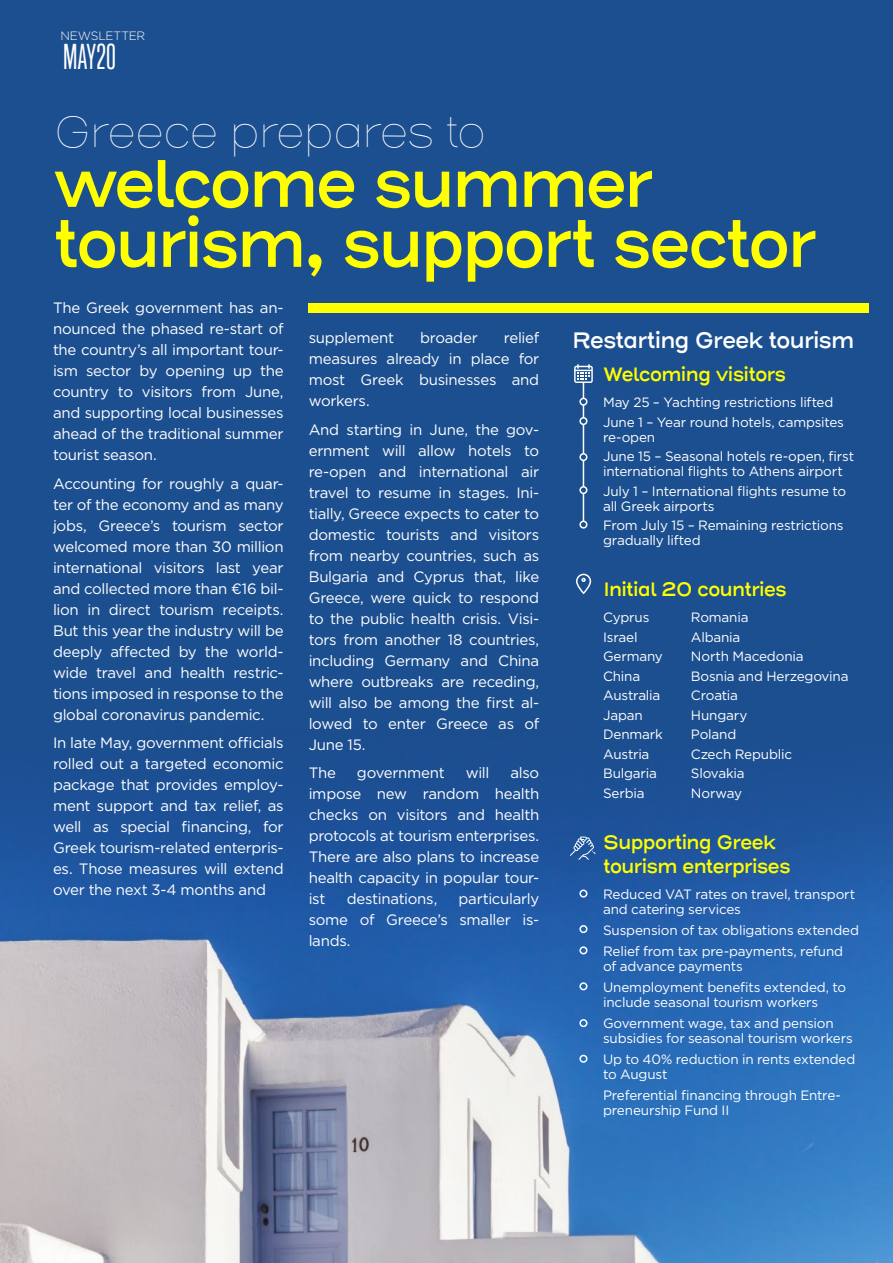
<style>
.page{position:relative;width:893px;height:1263px;background:#1c4f8f}
.page>*{position:absolute;margin:0;border:0;box-sizing:border-box;transform-origin:0 0}
.t1{font:600 67.5px/60px "Henderson Sans Basic";letter-spacing:-.07em;color:#ff0;scale:.95 1}
.t2{font:100 45px "Henderson Sans Basic";letter-spacing:-.065em;color:#fff;scale:.95 1}
.t3{font:32.85px "Trump Gothic Pro";letter-spacing:.005em;color:#fff}
.t4{font:600 22.5px "Henderson Sans Basic";letter-spacing:-.06em;color:#fff;scale:.95 1}
.t5{font:600 19.5px/24px "Henderson Sans Basic";letter-spacing:-.06em;color:#ff0;scale:.95 1}
.t6{font:15px/21px "Gotham Pro";letter-spacing:-.02em;color:#fff;text-align:justify}
.t7{font:13.5px/19.5px "Gotham Pro";letter-spacing:-.015em;color:#fff}
.t8{font:300 12px "Gotham Pro";letter-spacing:-.015em;color:#fff}
</style>
<div class="page">
<img style="left:0;top:912px;width:893px;height:351px">
<div style="left:0;top:725px;width:893px;height:187px;background:linear-gradient(to bottom,#1b4c8c,#2059a7)"></div>
<svg style="left:574px;top:364px;width:19px;height:19px"></svg>
<div style="left:309px;top:303px;width:560px;height:10px;background:#ff0"></div>
<hr style="left:583px;top:382px;width:1px;height:139px;background:#fff">
<div style="left:580px;top:398px;width:7px;height:7px;background:#1c4f8f;border-radius:50%"></div>
<div style="left:579px;top:398px;width:8px;height:8px;border:2px solid #fff;border-radius:50%"></div>
<div style="left:580px;top:454px;width:7px;height:6px;background:#1c4f8f;border-radius:50%"></div>
<div style="left:579px;top:453px;width:8px;height:8px;border:2px solid #fff;border-radius:50%"></div>
<div style="left:580px;top:418px;width:7px;height:6px;background:#1c4f8f;border-radius:50%"></div>
<div style="left:579px;top:417px;width:8px;height:8px;border:2px solid #fff;border-radius:50%"></div>
<div style="left:580px;top:487px;width:7px;height:6px;background:#1c4f8f;border-radius:50%"></div>
<div style="left:579px;top:486px;width:8px;height:8px;border:2px solid #fff;border-radius:50%"></div>
<div style="left:579px;top:520px;width:8px;height:9px;border:2px solid #fff;border-radius:50%"></div>
<div style="left:579px;top:889px;width:8px;height:8px;border:2px solid #fff;border-radius:50%"></div>
<div style="left:579px;top:925px;width:8px;height:8px;border:2px solid #fff;border-radius:50%"></div>
<div style="left:579px;top:946px;width:8px;height:8px;border:2px solid #fff;border-radius:50%"></div>
<div style="left:579px;top:982px;width:8px;height:8px;border:2px solid #fff;border-radius:50%"></div>
<div style="left:579px;top:1019px;width:8px;height:8px;border:2px solid #fff;border-radius:50%"></div>
<div style="left:579px;top:1055px;width:8px;height:8px;border:2px solid #fff;border-radius:50%"></div>
<div style="left:576px;top:574px;width:15px;height:20px;border:2px solid #fff;border-radius:7px"></div>
<svg style="left:581px;top:578px;width:5px;height:4px"></svg>
<svg style="left:570px;top:836px;width:26px;height:24px"></svg>
<p class="t8" style="left:61px;top:29px;width:86px">NEWSLETTER</p>
<h3 class="t3" style="left:63px;top:38px;width:55px">MAY20</h3>
<h2 class="t2" style="left:53px;top:104px;width:458px">Greece prepares to</h2>
<h1 class="t1" style="left:53px;top:156px;width:806px">welcome summer tourism, support sector</h1>
<p class="t6" style="left:53px;top:297px;width:232px">The Greek government has an&shy;nounced the phased re-start of the country’s all important tour&shy;ism sector by opening up the country to visitors from June, and supporting local businesses ahead of the traditional summer tourist season.</p>
<p class="t6" style="left:53px;top:473px;width:232px">Accounting for roughly a quar&shy;ter of the economy and as many jobs, Greece’s tourism sector welcomed more than 30 million international visitors last year and collected more than €16 bil&shy;lion in direct tourism receipts.<br>But this year the industry will be deeply affected by the world&shy;wide travel and health restric&shy;tions imposed in response to the global coronavirus pandemic.</p>
<p class="t6" style="left:53px;top:732px;width:232px">In late May, government officials rolled out a targeted economic package that provides employ&shy;ment support and tax relief, as well as special financing, for Greek tourism-related enterpris&shy;es. Those measures will extend over the next 3-4 months and</p>
<p class="t6" style="left:309px;top:327px;width:232px;text-indent:195px">relief measures already in place for most Greek businesses and workers.</p>
<p class="t6" style="left:309px;top:419px;width:232px">And starting in June, the gov&shy;ernment will allow hotels to re-open and international air travel to resume in stages. Ini&shy;tially, Greece expects to cater to domestic tourists and visitors from nearby countries, such as Bulgaria and Cyprus that, like Greece, were quick to respond to the public health crisis. Visi&shy;tors from another 18 countries, including Germany and China where outbreaks are receding, will also be among the first al&shy;lowed to enter Greece as of June 15.</p>
<p class="t6" style="left:309px;top:762px;width:29px">The</p>
<p class="t6" style="left:357px;top:762px;width:89px">government</p>
<p class="t6" style="left:466px;top:762px;width:25px">will</p>
<p class="t6" style="left:309px;top:327px;width:87px">supplement</p>
<p class="t6" style="left:420px;top:327px;width:59px">broader</p>
<p class="t6" style="left:309px;top:762px;width:232px;text-indent:202px">also impose new random health checks on visitors and health protocols at tourism enterprises.<br>There are also plans to increase health capacity in popular tour&shy;ist</p>
<p class="t6" style="left:309px;top:888px;width:232px;text-indent:150px">particularly some of Greece’s smaller is&shy;lands.</p>
<p class="t6" style="left:347px;top:888px;width:92px">destinations,</p>
<h3 class="t4" style="left:572px;top:326px;width:299px">Restarting Greek tourism</h3>
<h3 class="t5" style="left:603px;top:363px;width:194px">Welcoming visitors</h3>
<p class="t7" style="left:603px;top:392px;width:242px">May 25 – Yachting restrictions lifted<br>June 1 – Year round hotels, campsites</p>
<p class="t7" style="left:603px;top:427px;width:253px">re-open<br>June 15 – Seasonal hotels re-open, first</p>
<p class="t7" style="left:603px;top:461px;width:245px">international flights to Athens airport<br>July 1 – International flights resume to</p>
<p class="t7" style="left:603px;top:496px;width:242px">all Greek airports<br>From July 15 – Remaining restrictions</p>
<p class="t7" style="left:603px;top:530px;width:99px">gradually lifted</p>
<h3 class="t5" style="left:603px;top:578px;width:195px">Initial 20 countries</h3>
<p class="t7" style="left:691px;top:608px;width:159px">Romania<br>Albania<br>North Macedonia<br>Bosnia and Herzegovina<br>Croatia<br>Hungary<br>Poland<br>Czech Republic<br>Slovakia<br>Norway</p>
<p class="t7" style="left:603px;top:608px;width:61px">Cyprus<br>Israel<br>Germany<br>China<br>Australia<br>Japan<br>Denmark<br>Austria<br>Bulgaria<br>Serbia</p>
<h3 class="t5" style="left:603px;top:830px;width:199px">Supporting Greek tourism enterprises</h3>
<p class="t7" style="left:603px;top:886px;width:254px;line-height:15px">Reduced VAT rates on travel, transport and catering services</p>
<p class="t7" style="left:603px;top:919px;width:257px;line-height:21px">Suspension of tax obligations extended<br>Relief from tax pre-payments, refund</p>
<p class="t7" style="left:603px;top:955px;width:245px;line-height:21px">of advance payments<br>Unemployment benefits extended, to</p>
<p class="t7" style="left:603px;top:991px;width:232px;line-height:21px">include seasonal tourism workers<br>Government wage, tax and pension</p>
<p class="t7" style="left:603px;top:1027px;width:254px;line-height:21px">subsidies for seasonal tourism workers<br>Up to 40% reduction in rents extended</p>
<p class="t7" style="left:603px;top:1063px;width:239px;line-height:21px">to August<br>Preferential financing through Entre-</p>
<p class="t7" style="left:603px;top:1100px;width:128px">preneurship Fund II</p>
</div>
